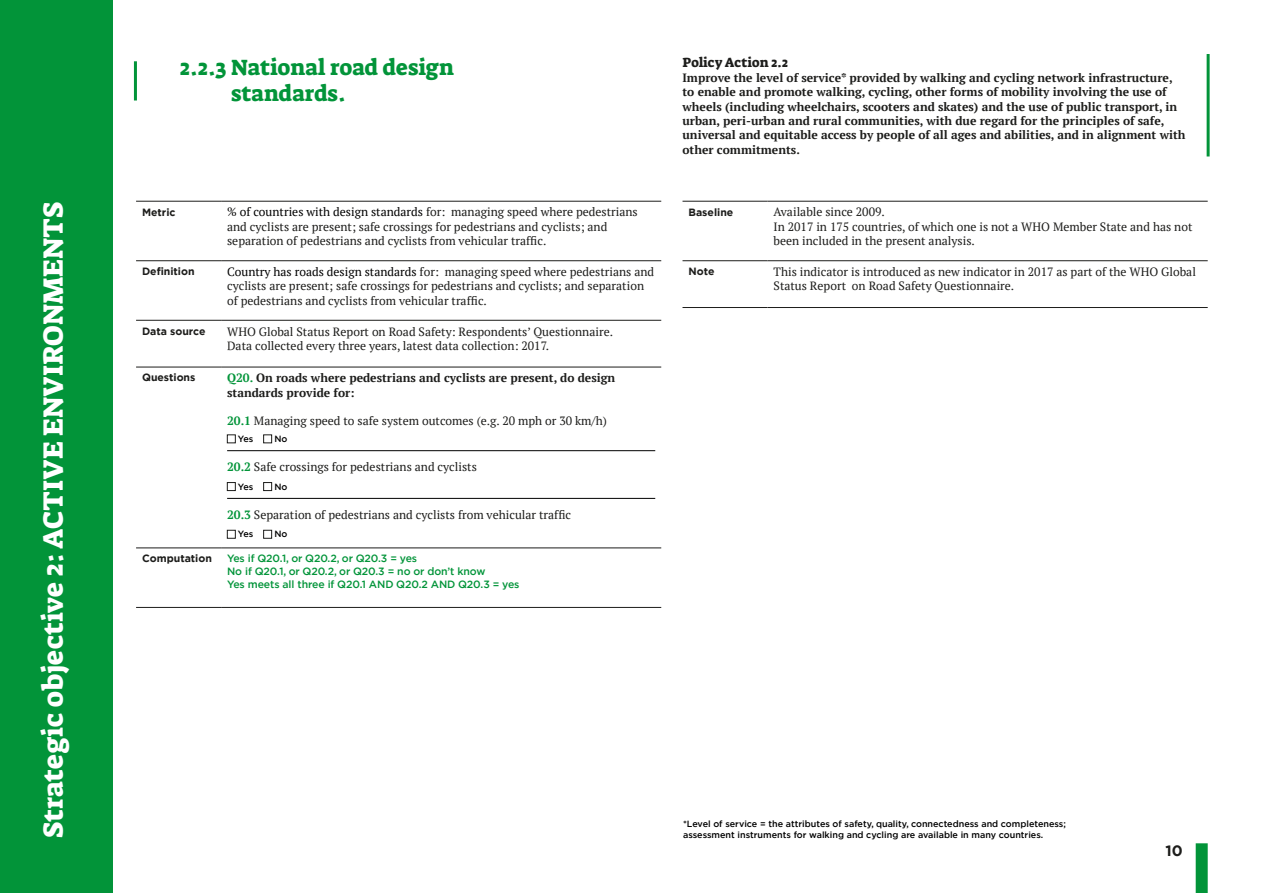
<style>
.page{position:relative;width:1263px;height:893px;background:#fff}
.page>*{position:absolute;margin:0;border:0;box-sizing:border-box;transform-origin:0 0}
.t1{font:28.5px "Suez One";color:#fff}
.t2{font:22.5px/25.5px "Suez One";color:#029439}
.t3{font:700 15px "Gotham";color:#1d1d1b}
.t4{font:13.5px "Suez One";color:#1d1d1b}
.t5{font:12px/14.4px "PT Serif";color:#1d1d1b}
.t6{font:700 12px/14.4px "PT Serif";color:#1d1d1b}
.t7{font:500 10.5px/12.6px "Gotham";letter-spacing:-.01em;color:#029439}
.t8{font:700 10.5px "Gotham";color:#1d1d1b}
.t9{font:500 9px/10.5px "Gotham";color:#000}
.s1{color:#000}
.s2{color:#029439}
.s3{font-weight:700;color:#029439}
</style>
<div class="page">
<div style="left:0;top:0;width:113px;height:893px;background:#029439"></div>
<div style="left:1196px;top:843px;width:12px;height:50px;background:#029439"></div>
<hr style="left:136px;top:260px;width:85px;height:1px;background:#1d1d1b">
<hr style="left:221px;top:260px;width:440px;height:1px;background:#1d1d1b">
<hr style="left:136px;top:320px;width:85px;height:1px;background:#1d1d1b">
<hr style="left:221px;top:320px;width:440px;height:1px;background:#1d1d1b">
<hr style="left:136px;top:367px;width:85px;height:1px;background:#1d1d1b">
<hr style="left:221px;top:367px;width:440px;height:1px;background:#1d1d1b">
<hr style="left:136px;top:548px;width:85px;height:1px;background:#1d1d1b">
<hr style="left:221px;top:548px;width:440px;height:1px;background:#1d1d1b">
<hr style="left:136px;top:607px;width:85px;height:1px;background:#1d1d1b">
<hr style="left:221px;top:607px;width:440px;height:1px;background:#1d1d1b">
<hr style="left:136px;top:201px;width:85px;height:1px;background:#1d1d1b">
<hr style="left:221px;top:201px;width:440px;height:1px;background:#1d1d1b">
<hr style="left:227px;top:450px;width:428px;height:1px;background:#000">
<hr style="left:227px;top:498px;width:428px;height:1px;background:#000">
<div style="left:227px;top:435px;width:9px;height:8px;border:1px solid #1d1d1b"></div>
<div style="left:263px;top:435px;width:9px;height:8px;border:1px solid #1d1d1b"></div>
<div style="left:227px;top:482px;width:9px;height:9px;border:1px solid #1d1d1b"></div>
<div style="left:263px;top:482px;width:9px;height:9px;border:1px solid #1d1d1b"></div>
<div style="left:227px;top:530px;width:9px;height:8px;border:1px solid #1d1d1b"></div>
<div style="left:263px;top:530px;width:9px;height:8px;border:1px solid #1d1d1b"></div>
<hr style="left:1206px;top:54px;width:3px;height:102px;background:#029439">
<hr style="left:134px;top:61px;width:3px;height:40px;background:#029439">
<hr style="left:682px;top:201px;width:85px;height:1px;background:#1d1d1b">
<hr style="left:767px;top:201px;width:441px;height:1px;background:#1d1d1b">
<hr style="left:682px;top:260px;width:85px;height:1px;background:#1d1d1b">
<hr style="left:767px;top:260px;width:441px;height:1px;background:#1d1d1b">
<hr style="left:682px;top:307px;width:85px;height:1px;background:#1d1d1b">
<hr style="left:767px;top:307px;width:441px;height:1px;background:#1d1d1b">
<h1 class="t1" style="left:35px;top:838px;width:637px;rotate:-90deg">Strategic objective 2: ACTIVE ENVIRONMENTS</h1>
<h2 class="t2" style="left:231px;top:55px;width:224px;text-indent:-51px">2.2.3 National road design standards.</h2>
<p class="t8" style="left:142px;top:205px;width:35px">Metric</p>
<p class="t5" style="left:227px;top:205px;width:412px"><span class="s1">% of countries with design standards</span> for: managing speed where pedestrians and cyclists are present; safe crossings for pedestrians and cyclists; and separation of pedestrians and cyclists from vehicular traffic.</p>
<p class="t8" style="left:142px;top:264px;width:54px">Definition</p>
<p class="t5" style="left:227px;top:264px;width:429px"><span class="s1">Country has roads design standards</span> for: managing speed where pedestrians and cyclists are present; safe crossings for pedestrians and cyclists; and separation of pedestrians and cyclists from vehicular traffic.</p>
<p class="t8" style="left:142px;top:324px;width:65px">Data source</p>
<p class="t5" style="left:227px;top:324px;width:387px">WHO Global Status Report on Road Safety: Respondents’ Questionnaire.<br>Data collected every three years, latest data collection: 2017.</p>
<p class="t8" style="left:142px;top:371px;width:55px">Questions</p>
<p class="t6" style="left:227px;top:371px;width:390px"><span class="s2">Q20.</span> On roads where pedestrians and cyclists are present, do design standards provide for:</p>
<p class="t5" style="left:227px;top:414px;width:381px"><span class="s3">20.1</span> Managing speed to safe system outcomes (e.g. 20 mph or 30 km/h)</p>
<p class="t9" style="left:238px;top:433px;width:17px">Yes</p>
<p class="t9" style="left:274px;top:433px;width:15px">No</p>
<p class="t5" style="left:227px;top:459px;width:251px"><span class="s3">20.2</span> Safe crossings for pedestrians and cyclists</p>
<p class="t9" style="left:238px;top:481px;width:17px">Yes</p>
<p class="t9" style="left:274px;top:481px;width:15px">No</p>
<p class="t5" style="left:227px;top:507px;width:345px"><span class="s3">20.3</span> Separation of pedestrians and cyclists from vehicular traffic</p>
<p class="t9" style="left:238px;top:529px;width:17px">Yes</p>
<p class="t9" style="left:274px;top:529px;width:15px">No</p>
<p class="t8" style="left:142px;top:552px;width:71px">Computation</p>
<p class="t7" style="left:227px;top:552px;width:294px">Yes if Q20.1, or Q20.2, or Q20.3 = yes<br>No if Q20.1, or Q20.2, or Q20.3 = no or don’t know<br>Yes meets all three if Q20.1 AND Q20.2 AND Q20.3 = yes</p>
<p class="t4" style="left:682px;top:54px;width:107px">Policy Action 2.2</p>
<p class="t6" style="left:682px;top:70px;width:504px">Improve the level of service* provided by walking and cycling network infrastructure, to enable and promote walking, cycling, other forms of mobility involving the use of wheels (including wheelchairs, scooters and skates) and the use of public transport, in urban, peri-urban and rural communities, with due regard for the principles of safe, universal and equitable access by people of all ages and abilities, and in alignment with other commitments.</p>
<p class="t8" style="left:688px;top:205px;width:46px">Baseline</p>
<p class="t5" style="left:773px;top:205px;width:420px">Available since 2009.<br>In 2017 in 175 countries, of which one is not a WHO Member State and has not been included in the present analysis.</p>
<p class="t8" style="left:688px;top:264px;width:27px">Note</p>
<p class="t5" style="left:773px;top:264px;width:424px">This indicator is introduced as new indicator in 2017 as part of the WHO Global<br>Status Report on Road Safety Questionnaire.</p>
<p class="t9" style="left:683px;top:819px;width:384px">*Level of service = the attributes of safety, quality, connectedness and completeness; assessment instruments for walking and cycling are available in many countries.</p>
<p class="t3" style="left:1165px;top:840px;width:19px">10</p>
</div>
